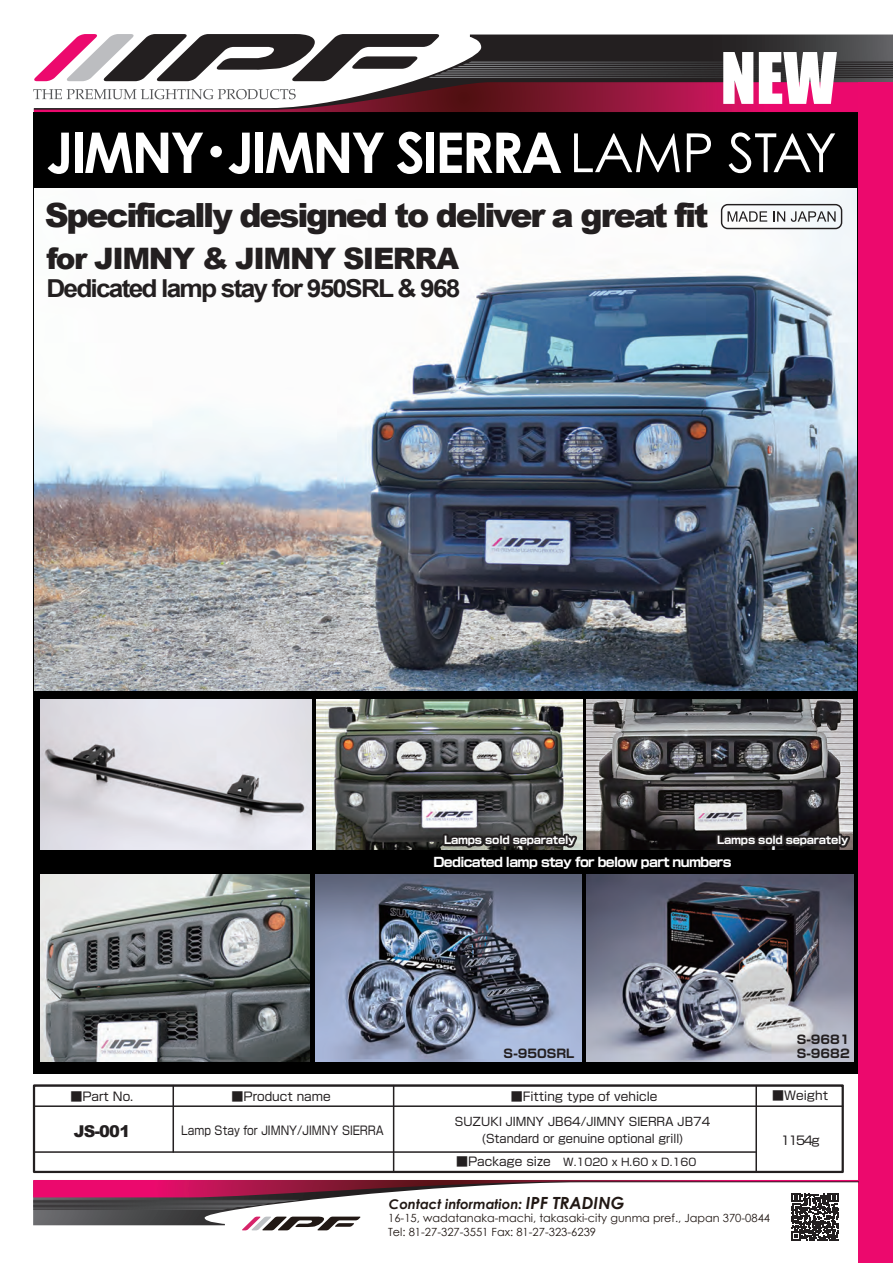
<style>
.page{position:relative;width:893px;height:1263px;background:#fff}
.page>*{position:absolute;margin:0;border:0;box-sizing:border-box;transform-origin:0 0}
.t1{font:900 33.3px "Arial";letter-spacing:-.07em;color:#231f20}
.t2{font:900 29.55px "Arial";letter-spacing:-.05em;color:#231f20}
.t3{font:700 24.75px "Arial";letter-spacing:-.07em;color:#231f20;scale:1.06 1}
.t4{font:900 16.2px "Arial";color:#231f20}
.t5{font:italic 700 13.35px "Century Gothic";color:#211814}
.t6{font:700 12.9px "Shin Go Pro";letter-spacing:-.05em;color:#fff}
.t7{font:12px "Shin Go Pro";color:#231f20}
.t8{font:12px "Shin Go Pro";color:#231f20;scale:.88 1}
.t9{font:700 11.85px "Shin Go Pro";color:#231f20}
.t10{font:11.7px/17px "Shin Go Pro";color:#231f20;text-align:center}
.t11{font:11.25px/13.5px "Century Gothic";color:#211814}
.t12{font:700 10.65px "Shin Go Pro";letter-spacing:-.025em;color:#fff}
.t13{font:10.5px "Shin Go Pro";color:#231f20}
.s1{font-size:12px}
.s2{font-size:16.8px}
</style>
<div class="page">
<div style="left:33px;top:112px;width:843px;height:961px;background:#000"></div>
<div style="left:859px;top:82px;width:34px;height:1181px;background:#ec096d"></div>
<svg style="left:33px;top:34px;width:860px;height:78px"></svg>
<div style="left:33px;top:1084px;width:811px;height:89px;border:2px solid #231f20"></div>
<hr style="left:173px;top:1085px;width:1px;height:67px;background:#231f20">
<hr style="left:393px;top:1085px;width:1px;height:86px;background:#231f20">
<hr style="left:34px;top:1085px;width:809px;height:1px;background:#231f20">
<hr style="left:34px;top:1151px;width:721px;height:2px;background:#231f20">
<hr style="left:755px;top:1085px;width:2px;height:87px;background:#231f20">
<hr style="left:34px;top:1105px;width:809px;height:2px;background:#231f20">
<svg style="left:574px;top:133px;width:106px;height:39px"></svg>
<svg style="left:687px;top:133px;width:24px;height:39px"></svg>
<svg style="left:729px;top:132px;width:106px;height:41px"></svg>
<img style="left:41px;top:699px;width:270px;height:150px">
<img style="left:587px;top:699px;width:266px;height:151px">
<img style="left:316px;top:699px;width:266px;height:151px">
<img style="left:40px;top:874px;width:270px;height:187px">
<img style="left:35px;top:189px;width:822px;height:502px">
<svg style="left:48px;top:133px;width:21px;height:41px"></svg>
<div style="left:75px;top:133px;width:7px;height:40px;background:#fff"></div>
<svg style="left:85px;top:133px;width:118px;height:40px"></svg>
<div style="left:210px;top:146px;width:12px;height:11px;background:#fff;border-radius:50%"></div>
<svg style="left:228px;top:133px;width:22px;height:41px"></svg>
<div style="left:256px;top:133px;width:7px;height:40px;background:#fff"></div>
<svg style="left:266px;top:133px;width:118px;height:40px"></svg>
<svg style="left:397px;top:132px;width:25px;height:42px"></svg>
<div style="left:426px;top:133px;width:8px;height:40px;background:#fff"></div>
<svg style="left:440px;top:133px;width:121px;height:40px"></svg>
<svg style="left:714px;top:828px;width:139px;height:22px"></svg>
<svg style="left:441px;top:828px;width:141px;height:22px;background:#464543"></svg>
<img style="left:587px;top:875px;width:266px;height:186px">
<img style="left:315px;top:874px;width:267px;height:187px">
<svg style="left:728px;top:211px;width:39px;height:11px"></svg>
<svg style="left:773px;top:211px;width:12px;height:11px"></svg>
<svg style="left:791px;top:211px;width:45px;height:11px"></svg>
<div style="left:721px;top:204px;width:121px;height:25px;border:1px solid #231f20;border-radius:6px"></div>
<svg style="left:33px;top:1180px;width:826px;height:60px"></svg>
<h1 class="t1" style="left:45px;top:191px;width:665px">Specifically designed to deliver a great fit</h1>
<h2 class="t2" style="left:46px;top:237px;width:414px">for JIMNY &amp; JIMNY SIERRA</h2>
<h3 class="t3" style="left:46px;top:271px;width:392px">Dedicated lamp stay for 950SRL &amp; 968</h3>
<p class="t12" style="left:444px;top:832px;width:133px">Lamps sold separately</p>
<p class="t12" style="left:717px;top:832px;width:133px">Lamps sold separately</p>
<p class="t6" style="left:433px;top:852px;width:300px">Dedicated lamp stay for below part numbers</p>
<p class="t9" style="left:797px;top:1030px;width:54px">S-9681</p>
<p class="t7" style="left:70px;top:1086px;width:64px">■Part No.</p>
<p class="t7" style="left:232px;top:1086px;width:101px">■Product name</p>
<h3 class="t4" style="left:74px;top:1119px;width:58px">JS-001</h3>
<p class="t8" style="left:181px;top:1121px;width:232px">Lamp Stay for JIMNY/JIMNY SIERRA</p>
<p class="t9" style="left:504px;top:1044px;width:72px">S-950SRL</p>
<p class="t9" style="left:797px;top:1044px;width:54px">S-9682</p>
<p class="t7" style="left:511px;top:1087px;width:148px">■Fitting type of vehicle</p>
<p class="t7" style="left:772px;top:1086px;width:57px">■Weight</p>
<p class="t7" style="left:781px;top:1130px;width:40px">1154g</p>
<p class="t10" style="left:455px;top:1112px;width:257px">SUZUKI JIMNY JB64/JIMNY SIERRA JB74 (Standard or genuine optional grill)</p>
<p class="t13" style="left:456px;top:1154px;width:242px"><span class="s1">■Package size</span> W.1020 x H.60 x D.160</p>
<p class="t5" style="left:389px;top:1194px;width:237px">Contact information: <span class="s2">IPF TRADING</span></p>
<p class="t11" style="left:388px;top:1211px;width:383px">16-15, wadatanaka-machi, takasaki-city gunma pref., Japan 370-0844<br>Tel: 81-27-327-3551 Fax: 81-27-323-6239</p>
</div>
